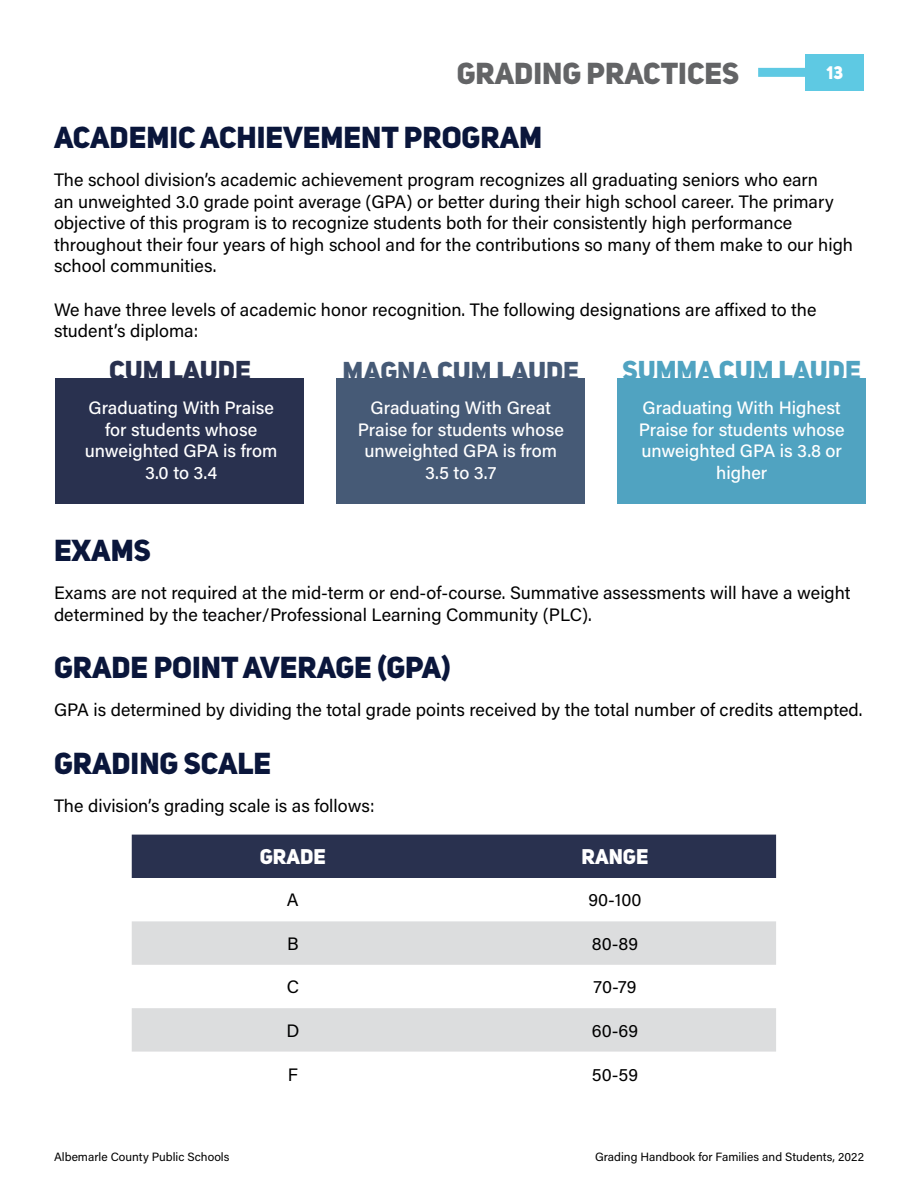
<style>
.page{position:relative;width:918px;height:1188px;background:#fff}
.page>*{position:absolute;margin:0;border:0;box-sizing:border-box;transform-origin:0 0}
.t1{font:30px "Uni Sans Heavy CAPS";color:#0a163b}
.t2{font:30px "Uni Sans Heavy CAPS";color:#636466}
.t3{font:27px "Uni Sans Heavy CAPS";color:#465a76}
.t4{font:27px "Uni Sans Heavy CAPS";color:#50a3c1}
.t5{font:27px "Uni Sans Heavy CAPS";color:#29314f}
.t6{font:21px "Uni Sans Heavy CAPS";color:#fff}
.t7{font:18px/21.6px "Acumin Variable Concept";color:#000}
.t8{font:18px/21.6px "Acumin Variable Concept";color:#fff;text-align:center}
.t9{font:18px "Uni Sans Heavy CAPS";color:#fff}
.t10{font:12px "Acumin Variable Concept";color:#000}
</style>
<div class="page">
<div style="left:806px;top:54px;width:58px;height:37px;background:#5ec9e3"></div>
<div style="left:758px;top:68px;width:48px;height:9px;background:#5ec9e3"></div>
<div style="left:56px;top:379px;width:248px;height:125px;background:#29314f"></div>
<div style="left:337px;top:379px;width:248px;height:125px;background:#465a76"></div>
<div style="left:618px;top:379px;width:248px;height:125px;background:#50a3c1"></div>
<div style="left:132px;top:835px;width:644px;height:43px;background:#29314f"></div>
<svg style="left:132px;top:921px;width:644px;height:131px;fill:#dcddde"></svg>
<h1 class="t2" style="left:457px;top:54px;width:284px">GRADING PRACTICES</h1>
<p class="t9" style="left:827px;top:61px;width:18px">13</p>
<h1 class="t1" style="left:54px;top:118px;width:490px">ACADEMIC ACHIEVEMENT PROGRAM</h1>
<p class="t7" style="left:54px;top:168px;width:801px">The school division’s academic achievement program recognizes all graduating seniors who earn<br>an unweighted 3.0 grade point average (GPA) or better during their high school career. The primary objective of this program is to recognize students both for their consistently high performance throughout their four years of high school and for the contributions so many of them make to our high school communities.</p>
<p class="t7" style="left:54px;top:298px;width:764px">We have three levels of academic honor recognition. The following designations are affixed to the student’s diploma:</p>
<h2 class="t5" style="left:109px;top:353px;width:143px">CUM LAUDE</h2>
<h2 class="t3" style="left:343px;top:354px;width:238px">MAGNA CUM LAUDE</h2>
<h2 class="t4" style="left:623px;top:353px;width:240px">SUMMA CUM LAUDE</h2>
<p class="t8" style="left:85px;top:396px;width:194px">Graduating With Praise for students whose unweighted GPA is from<br>3.0 to 3.4</p>
<p class="t8" style="left:358px;top:396px;width:207px">Graduating With Great<br>Praise for students whose unweighted GPA is from<br>3.5 to 3.7</p>
<p class="t8" style="left:639px;top:396px;width:207px">Graduating With Highest<br>Praise for students whose unweighted GPA is 3.8 or higher</p>
<h1 class="t1" style="left:54px;top:532px;width:98px">EXAMS</h1>
<p class="t7" style="left:54px;top:582px;width:798px">Exams are not required at the mid-term or end-of-course. Summative assessments will have a weight determined by the teacher/Professional Learning Community (PLC).</p>
<h1 class="t1" style="left:54px;top:648px;width:398px">GRADE POINT AVERAGE (GPA)</h1>
<p class="t7" style="left:54px;top:698px;width:810px">GPA is determined by dividing the total grade points received by the total number of credits attempted.</p>
<h1 class="t1" style="left:54px;top:744px;width:219px">GRADING SCALE</h1>
<p class="t7" style="left:54px;top:794px;width:322px">The division’s grading scale is as follows:</p>
<p class="t6" style="left:260px;top:843px;width:67px">GRADE</p>
<p class="t6" style="left:582px;top:843px;width:68px">RANGE</p>
<p class="t7" style="left:287px;top:889px;width:13px">A</p>
<p class="t7" style="left:588px;top:889px;width:55px">90-100</p>
<p class="t7" style="left:287px;top:932px;width:13px">B</p>
<p class="t7" style="left:592px;top:932px;width:48px">80-89</p>
<p class="t7" style="left:287px;top:975px;width:14px">C</p>
<p class="t7" style="left:593px;top:975px;width:45px">70-79</p>
<p class="t7" style="left:286px;top:1019px;width:14px">D</p>
<p class="t7" style="left:592px;top:1019px;width:48px">60-69</p>
<p class="t7" style="left:288px;top:1063px;width:12px">F</p>
<p class="t7" style="left:592px;top:1063px;width:48px">50-59</p>
<p class="t10" style="left:54px;top:1149px;width:177px">Albemarle County Public Schools</p>
<p class="t10" style="left:595px;top:1149px;width:270px">Grading Handbook for Families and Students, 2022</p>
</div>
